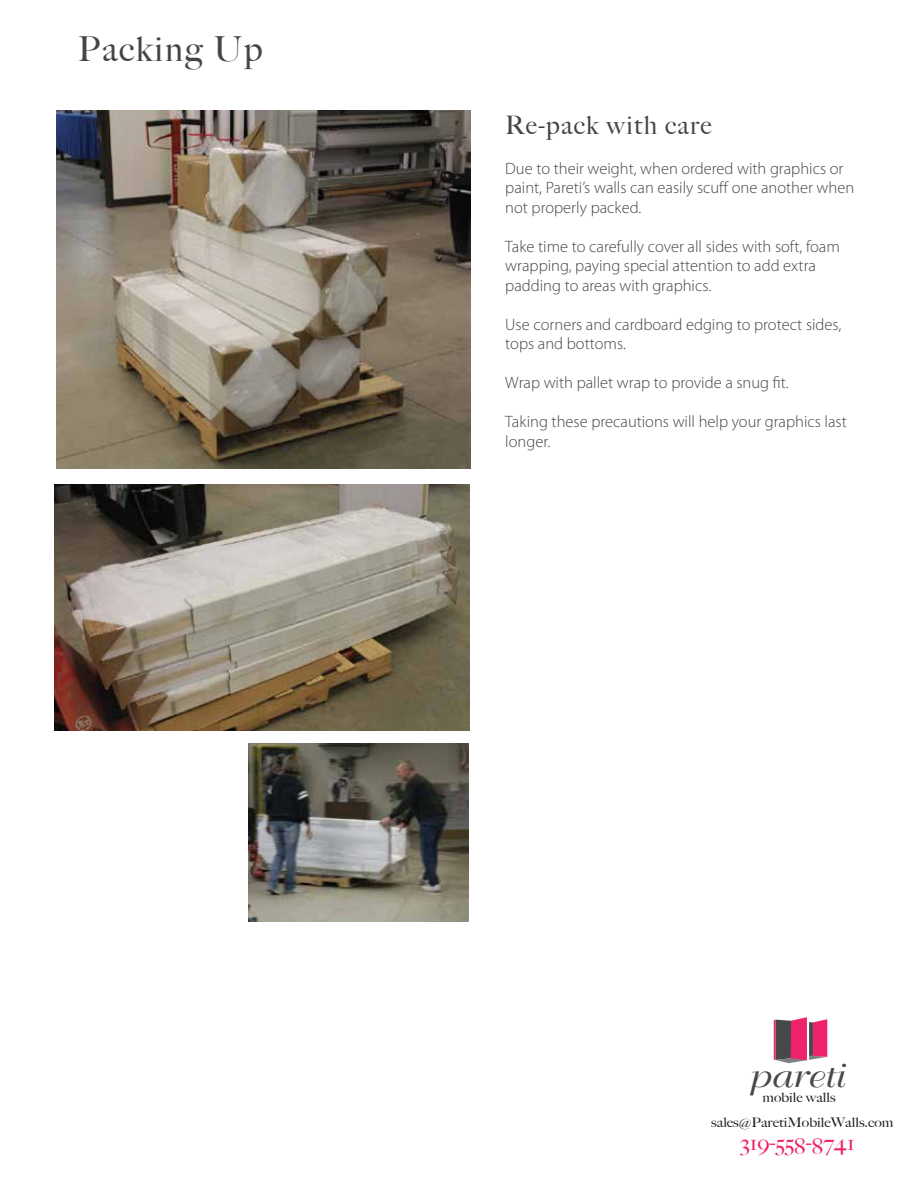
<style>
.page{position:relative;width:918px;height:1188px;background:#fff}
.page>*{position:absolute;margin:0;border:0;box-sizing:border-box;transform-origin:0 0}
.t1{font:500 34.5px "Big Caslon";letter-spacing:.05em;color:#454545}
.t2{font:33.75px "Bellevue";color:#48484a;scale:1.15 1}
.t3{font:500 25.5px "Big Caslon";letter-spacing:.05em;color:#454545}
.t4{font:500 21.6px "Big Caslon";color:#ee236b;scale:1.1 1}
.t5{font:300 16.5px/19.5px "Myriad Pro";color:#454545}
.t6{font:500 13.2px/25.2px "Big Caslon";color:#231f20;text-align:center;scale:1.1 1}
</style>
<div class="page">
<img style="left:55px;top:484px;width:414px;height:246px">
<svg style="left:774px;top:1017px;width:53px;height:46px;background:#ba567a"></svg>
<img style="left:56px;top:111px;width:415px;height:357px">
<img style="left:249px;top:744px;width:219px;height:177px">
<h1 class="t1" style="left:78px;top:29px;width:186px">Packing Up</h1>
<h3 class="t3" style="left:505px;top:111px;width:208px">Re-pack with care</h3>
<p class="t5" style="left:505px;top:159px;width:350px">Due to their weight, when ordered with graphics or paint, Pareti’s walls can easily scuff one another when not properly packed.</p>
<p class="t5" style="left:505px;top:237px;width:336px">Take time to carefully cover all sides with soft, foam wrapping, paying special attention to add extra padding to areas with graphics.</p>
<p class="t5" style="left:505px;top:315px;width:338px">Use corners and cardboard edging to protect sides, tops and bottoms.</p>
<p class="t5" style="left:505px;top:373px;width:285px">Wrap with pallet wrap to provide a snug fit.</p>
<p class="t5" style="left:505px;top:412px;width:343px">Taking these precautions will help your graphics last longer.</p>
<h2 class="t2" style="left:747px;top:1057px;width:85px">pareti</h2>
<p class="t6" style="left:711px;top:1085px;width:167px">mobile walls sales@ParetiMobileWalls.com</p>
<h3 class="t4" style="left:741px;top:1129px;width:105px">319-558-8741</h3>
</div>
